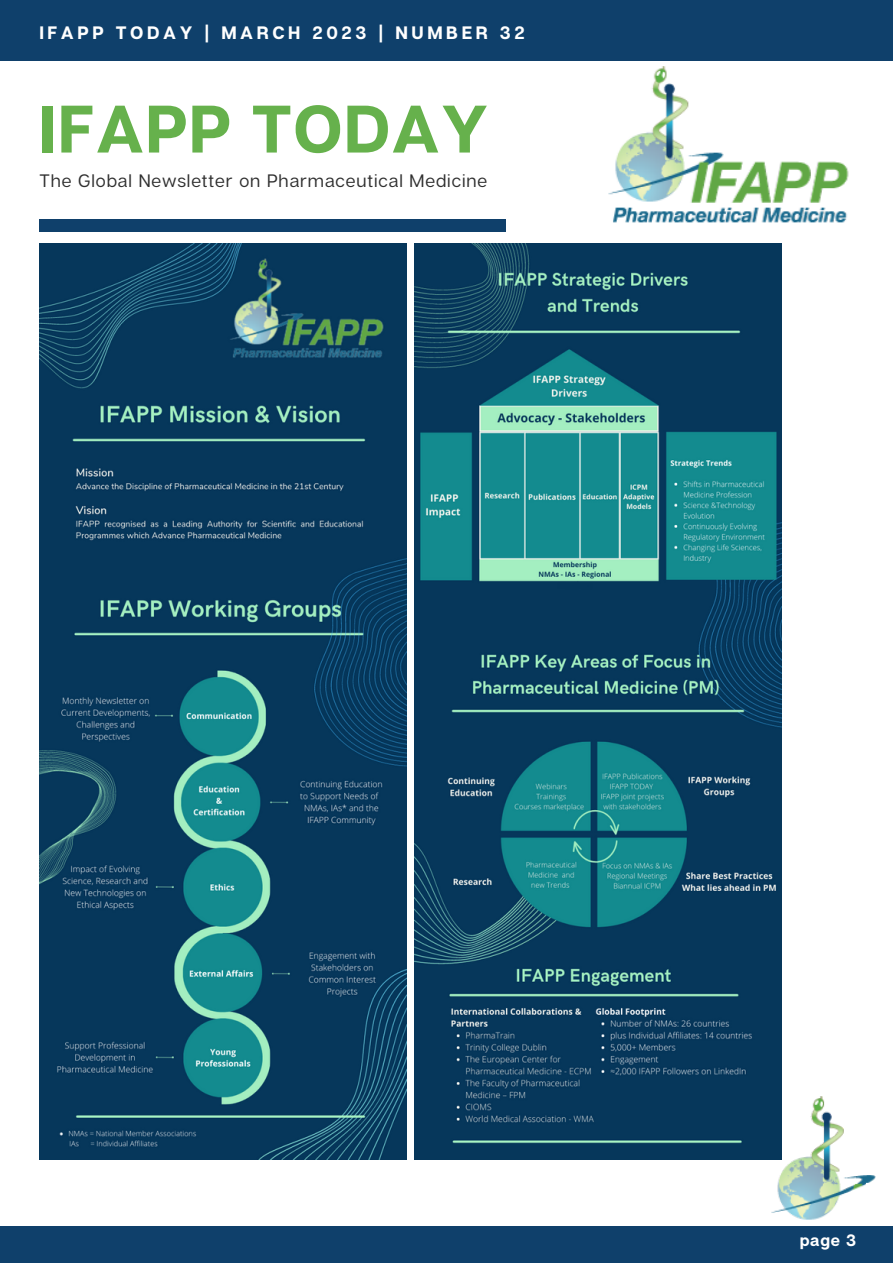
<style>
.page{position:relative;width:893px;height:1264px;background:#fff}
.page>*{position:absolute;margin:0;border:0;box-sizing:border-box;transform-origin:0 0}
.t1{font:700 66.9px "Articulat CF";letter-spacing:.02em;color:#66b14c}
.t2{font:18px "Articulat CF";letter-spacing:.05em;color:#2f2f2f}
.t3{font:700 18px "Articulat CF";letter-spacing:.2em;color:#fff}
.t4{font:700 16.5px "Articulat CF";color:#fff}
</style>
<div class="page">
<div style="left:0;top:0;width:892px;height:61px;background:#0f406b"></div>
<div style="left:0;top:1226px;width:892px;height:36px;background:#0f406b"></div>
<img style="left:414px;top:244px;width:367px;height:915px">
<img style="left:770px;top:1096px;width:106px;height:124px">
<div style="left:39px;top:219px;width:467px;height:13px;background:#0f406b"></div>
<img style="left:608px;top:67px;width:241px;height:156px">
<img style="left:39px;top:244px;width:367px;height:915px">
<p class="t3" style="left:39px;top:21px;width:487px">IFAPP TODAY | MARCH 2023 | NUMBER 32</p>
<h1 class="t1" style="left:39px;top:87px;width:450px">IFAPP TODAY</h1>
<p class="t2" style="left:39px;top:169px;width:449px">The Global Newsletter on Pharmaceutical Medicine</p>
<p class="t4" style="left:799px;top:1229px;width:58px">page 3</p>
</div>
